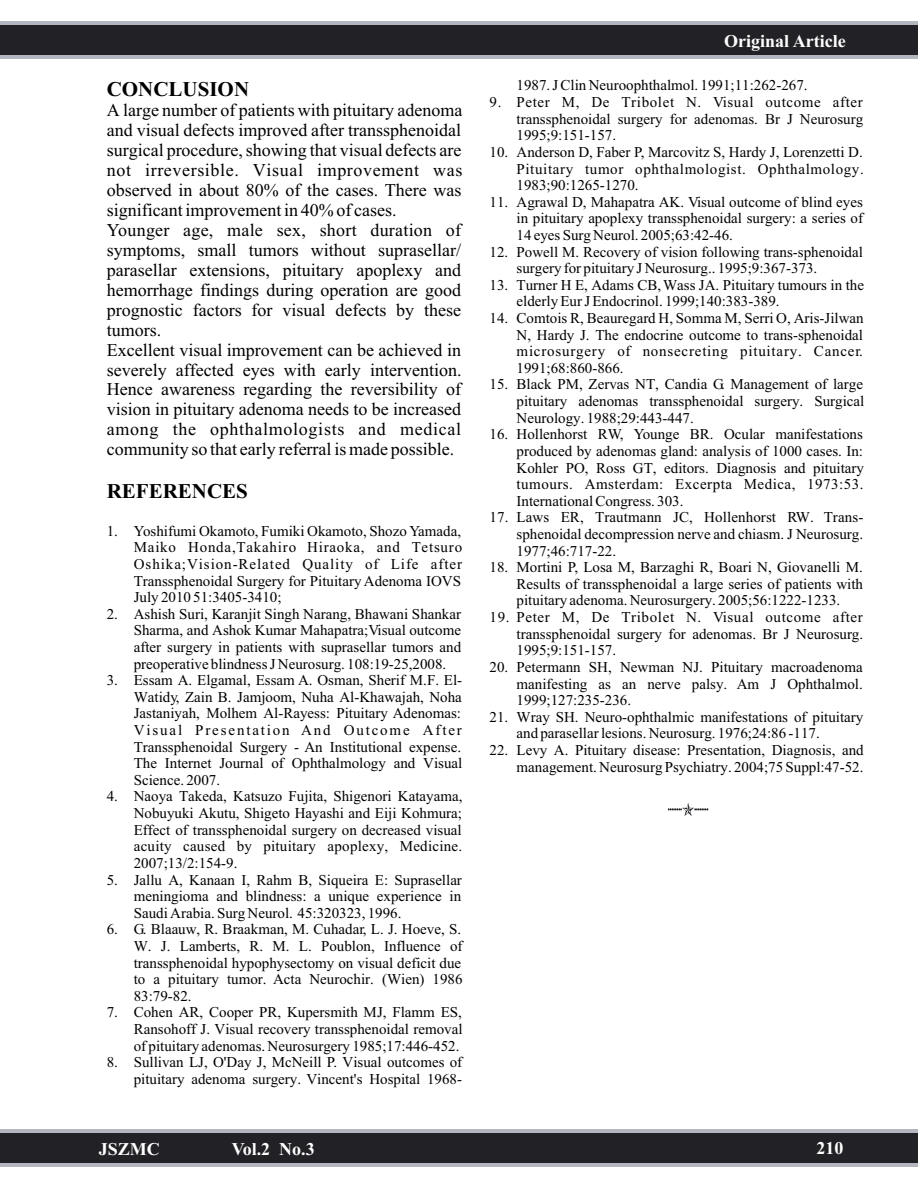
<style>
.page{position:relative;width:918px;height:1188px;background:#fff}
.page>*{position:absolute;margin:0;border:0;box-sizing:border-box;transform-origin:0 0}
.t1{font:700 21px "Times New Roman";color:#000}
.t2{font:18px "Times New Roman";color:#000}
.t3{font:18px "Times New Roman";letter-spacing:.035em;color:#000}
.t4{font:18px "Times New Roman";letter-spacing:.04em;color:#000}
.t5{font:700 18px "Times New Roman";color:#fff}
.t6{font:15px/16.6px "Times New Roman";color:#000;text-align:justify}
.t7{font:15px/16.6px "Times New Roman";letter-spacing:.04em;color:#000}
.t8{font:15px "Times New Roman";letter-spacing:.055em;color:#000}
.t9{font:15px "Times New Roman";letter-spacing:.065em;color:#000}
.t10{font:15px "Times New Roman";letter-spacing:.05em;color:#000}
.t11{font:15px "Times New Roman";letter-spacing:.125em;color:#000}
</style>
<div class="page">
<div style="left:0;top:22px;width:918px;height:37px;background:#b3b5bf"></div>
<div style="left:0;top:25px;width:918px;height:30px;background:#212126"></div>
<div style="left:0;top:1129px;width:918px;height:37px;background:#b3b5bf"></div>
<div style="left:0;top:1133px;width:918px;height:30px;background:#212126"></div>
<svg style="left:668px;top:803px;width:40px;height:13px"></svg>
<p class="t5" style="left:724px;top:35px;width:123px">Original Article</p>
<h1 class="t1" style="left:107px;top:82px;width:144px">CONCLUSION</h1>
<p class="t6" style="left:517px;top:79px;width:293px">1987. J Clin Neuroophthalmol. 1991;11:262-267.</p>
<p class="t7" style="left:490px;top:95px;width:375px">9. Peter M, De Tribolet N. Visual outcome after</p>
<p class="t2" style="left:107px;top:104px;width:357px">A large number of patients with pituitary adenoma</p>
<p class="t6" style="left:517px;top:112px;width:348px">transsphenoidal surgery for adenomas. Br J Neurosurg</p>
<p class="t2" style="left:107px;top:124px;width:356px">and visual defects improved after transsphenoidal</p>
<p class="t6" style="left:517px;top:128px;width:101px">1995;9:151-157.</p>
<p class="t2" style="left:107px;top:144px;width:356px">surgical procedure, showing that visual defects are</p>
<p class="t6" style="left:490px;top:145px;width:375px">10. Anderson D, Faber P, Marcovitz S, Hardy J, Lorenzetti D.</p>
<p class="t3" style="left:107px;top:164px;width:357px">not irreversible. Visual improvement was</p>
<p class="t7" style="left:517px;top:162px;width:349px">Pituitary tumor ophthalmologist. Ophthalmology.<br>1983;90:1265-1270.</p>
<p class="t2" style="left:107px;top:184px;width:356px">observed in about 80% of the cases. There was</p>
<p class="t6" style="left:490px;top:195px;width:375px">11. Agrawal D, Mahapatra AK. Visual outcome of blind eyes</p>
<p class="t2" style="left:107px;top:204px;width:291px">significant improvement in 40% of cases.</p>
<p class="t6" style="left:517px;top:211px;width:348px">in pituitary apoplexy transsphenoidal surgery: a series of</p>
<p class="t2" style="left:107px;top:224px;width:356px">Younger age, male sex, short duration of</p>
<p class="t6" style="left:517px;top:228px;width:218px">14 eyes Surg Neurol. 2005;63:42-46.</p>
<p class="t2" style="left:107px;top:243px;width:356px">symptoms, small tumors without suprasellar/</p>
<p class="t6" style="left:490px;top:245px;width:375px">12. Powell M. Recovery of vision following trans-sphenoidal</p>
<p class="t2" style="left:107px;top:263px;width:356px">parasellar extensions, pituitary apoplexy and</p>
<p class="t6" style="left:517px;top:261px;width:302px">surgery for pituitary J Neurosurg.. 1995;9:367-373.</p>
<p class="t6" style="left:490px;top:278px;width:376px">13. Turner H E, Adams CB, Wass JA. Pituitary tumours in the</p>
<p class="t2" style="left:107px;top:283px;width:356px">hemorrhage findings during operation are good</p>
<p class="t6" style="left:517px;top:295px;width:265px">elderly Eur J Endocrinol. 1999;140:383-389.</p>
<p class="t2" style="left:107px;top:303px;width:356px">prognostic factors for visual defects by these</p>
<p class="t6" style="left:490px;top:311px;width:376px">14. Comtois R, Beauregard H, Somma M, Serri O, Aris-Jilwan</p>
<p class="t2" style="left:107px;top:323px;width:56px">tumors.</p>
<p class="t6" style="left:517px;top:328px;width:348px">N, Hardy J. The endocrine outcome to trans-sphenoidal</p>
<p class="t2" style="left:107px;top:343px;width:356px">Excellent visual improvement can be achieved in</p>
<p class="t8" style="left:517px;top:346px;width:348px">microsurgery of nonsecreting pituitary. Cancer.</p>
<p class="t2" style="left:107px;top:363px;width:356px">severely affected eyes with early intervention.</p>
<p class="t6" style="left:517px;top:361px;width:109px">1991;68:860-866.</p>
<p class="t2" style="left:107px;top:383px;width:356px">Hence awareness regarding the reversibility of</p>
<p class="t6" style="left:490px;top:378px;width:376px;text-align:right">15. Black PM, Zervas NT, Candia G. Management of large pituitary adenomas transsphenoidal surgery. Surgical</p>
<p class="t2" style="left:107px;top:403px;width:356px">vision in pituitary adenoma needs to be increased</p>
<p class="t6" style="left:517px;top:411px;width:179px">Neurology. 1988;29:443-447.</p>
<p class="t4" style="left:107px;top:423px;width:356px">among the ophthalmologists and medical</p>
<p class="t6" style="left:490px;top:427px;width:375px">16. Hollenhorst RW, Younge BR. Ocular manifestations</p>
<p class="t2" style="left:107px;top:443px;width:349px">community so that early referral is made possible.</p>
<p class="t6" style="left:517px;top:444px;width:349px">produced by adenomas gland: analysis of 1000 cases. In:<br>Kohler PO, Ross GT, editors. Diagnosis and pituitary tumours. Amsterdam: Excerpta Medica, 1973:53.</p>
<h1 class="t1" style="left:107px;top:484px;width:143px">REFERENCES</h1>
<p class="t6" style="left:517px;top:494px;width:168px">International Congress. 303.</p>
<p class="t6" style="left:490px;top:510px;width:375px">17. Laws ER, Trautmann JC, Hollenhorst RW. Trans-</p>
<p class="t6" style="left:107px;top:524px;width:356px">1. Yoshifumi Okamoto, Fumiki Okamoto, Shozo Yamada,</p>
<p class="t6" style="left:517px;top:527px;width:348px">sphenoidal decompression nerve and chiasm. J Neurosurg.</p>
<p class="t10" style="left:134px;top:542px;width:330px">Maiko Honda,Takahiro Hiraoka, and Tetsuro</p>
<p class="t6" style="left:517px;top:544px;width:101px">1977;46:717-22.</p>
<p class="t9" style="left:134px;top:559px;width:330px">Oshika;Vision-Related Quality of Life after</p>
<p class="t6" style="left:490px;top:560px;width:375px">18. Mortini P, Losa M, Barzaghi R, Boari N, Giovanelli M.</p>
<p class="t6" style="left:134px;top:574px;width:329px">Transsphenoidal Surgery for Pituitary Adenoma IOVS</p>
<p class="t6" style="left:517px;top:577px;width:348px">Results of transsphenoidal a large series of patients with</p>
<p class="t6" style="left:134px;top:590px;width:149px">July 2010 51:3405-3410;</p>
<p class="t6" style="left:517px;top:594px;width:325px">pituitary adenoma. Neurosurgery. 2005;56:1222-1233.</p>
<p class="t6" style="left:107px;top:607px;width:356px">2. Ashish Suri, Karanjit Singh Narang, Bhawani Shankar</p>
<p class="t7" style="left:490px;top:610px;width:375px">19. Peter M, De Tribolet N. Visual outcome after</p>
<p class="t6" style="left:134px;top:623px;width:329px">Sharma, and Ashok Kumar Mahapatra;Visual outcome</p>
<p class="t6" style="left:517px;top:627px;width:348px">transsphenoidal surgery for adenomas. Br J Neurosurg.</p>
<p class="t6" style="left:134px;top:640px;width:329px">after surgery in patients with suprasellar tumors and</p>
<p class="t6" style="left:517px;top:643px;width:101px">1995;9:151-157.</p>
<p class="t6" style="left:134px;top:657px;width:314px">preoperative blindness J Neurosurg. 108:19-25,2008.</p>
<p class="t6" style="left:490px;top:660px;width:375px">20. Petermann SH, Newman NJ. Pituitary macroadenoma</p>
<p class="t6" style="left:107px;top:673px;width:357px">3. Essam A. Elgamal, Essam A. Osman, Sherif M.F. El-</p>
<p class="t6" style="left:517px;top:677px;width:348px">manifesting as an nerve palsy. Am J Ophthalmol.</p>
<p class="t6" style="left:134px;top:690px;width:330px">Watidy, Zain B. Jamjoom, Nuha Al-Khawajah, Noha</p>
<p class="t6" style="left:517px;top:693px;width:116px">1999;127:235-236.</p>
<p class="t6" style="left:134px;top:707px;width:329px">Jastaniyah, Molhem Al-Rayess: Pituitary Adenomas:</p>
<p class="t6" style="left:490px;top:710px;width:375px">21. Wray SH. Neuro-ophthalmic manifestations of pituitary</p>
<p class="t11" style="left:134px;top:725px;width:330px">Visual Presentation And Outcome After</p>
<p class="t6" style="left:517px;top:726px;width:305px">and parasellar lesions. Neurosurg. 1976;24:86 -117.</p>
<p class="t6" style="left:134px;top:740px;width:329px">Transsphenoidal Surgery - An Institutional expense.</p>
<p class="t6" style="left:490px;top:743px;width:376px">22. Levy A. Pituitary disease: Presentation, Diagnosis, and</p>
<p class="t6" style="left:134px;top:756px;width:330px">The Internet Journal of Ophthalmology and Visual</p>
<p class="t6" style="left:517px;top:760px;width:348px">management. Neurosurg Psychiatry. 2004;75 Suppl:47-52.</p>
<p class="t6" style="left:134px;top:773px;width:88px">Science. 2007.</p>
<p class="t6" style="left:134px;top:790px;width:330px;text-indent:-27px">4. Naoya Takeda, Katsuzo Fujita, Shigenori Katayama, Nobuyuki Akutu, Shigeto Hayashi and Eiji Kohmura; Effect of transsphenoidal surgery on decreased visual acuity caused by pituitary apoplexy, Medicine.<br>2007;13/2:154-9.</p>
<p class="t6" style="left:134px;top:873px;width:330px;text-indent:-27px">5. Jallu A, Kanaan I, Rahm B, Siqueira E: Suprasellar meningioma and blindness: a unique experience in Saudi Arabia. Surg Neurol. 45:320323, 1996.</p>
<p class="t6" style="left:134px;top:922px;width:330px;text-indent:-27px">6. G. Blaauw, R. Braakman, M. Cuhadar, L. J. Hoeve, S.<br>W. J. Lamberts, R. M. L. Poublon, Influence of transsphenoidal hypophysectomy on visual deficit due to a pituitary tumor. Acta Neurochir. (Wien) 1986<br>83:79-82.</p>
<p class="t6" style="left:134px;top:1006px;width:330px;text-indent:-27px">7. Cohen AR, Cooper PR, Kupersmith MJ, Flamm ES, Ransohoff J. Visual recovery transsphenoidal removal of pituitary adenomas. Neurosurgery 1985;17:446-452.</p>
<p class="t6" style="left:107px;top:1055px;width:357px;text-align:right">8. Sullivan LJ, O'Day J, McNeill P. Visual outcomes of pituitary adenoma surgery. Vincent's Hospital 1968-</p>
<p class="t5" style="left:99px;top:1143px;width:63px">JSZMC</p>
<p class="t5" style="left:232px;top:1143px;width:85px">Vol.2 No.3</p>
<p class="t5" style="left:816px;top:1142px;width:28px">210</p>
</div>
